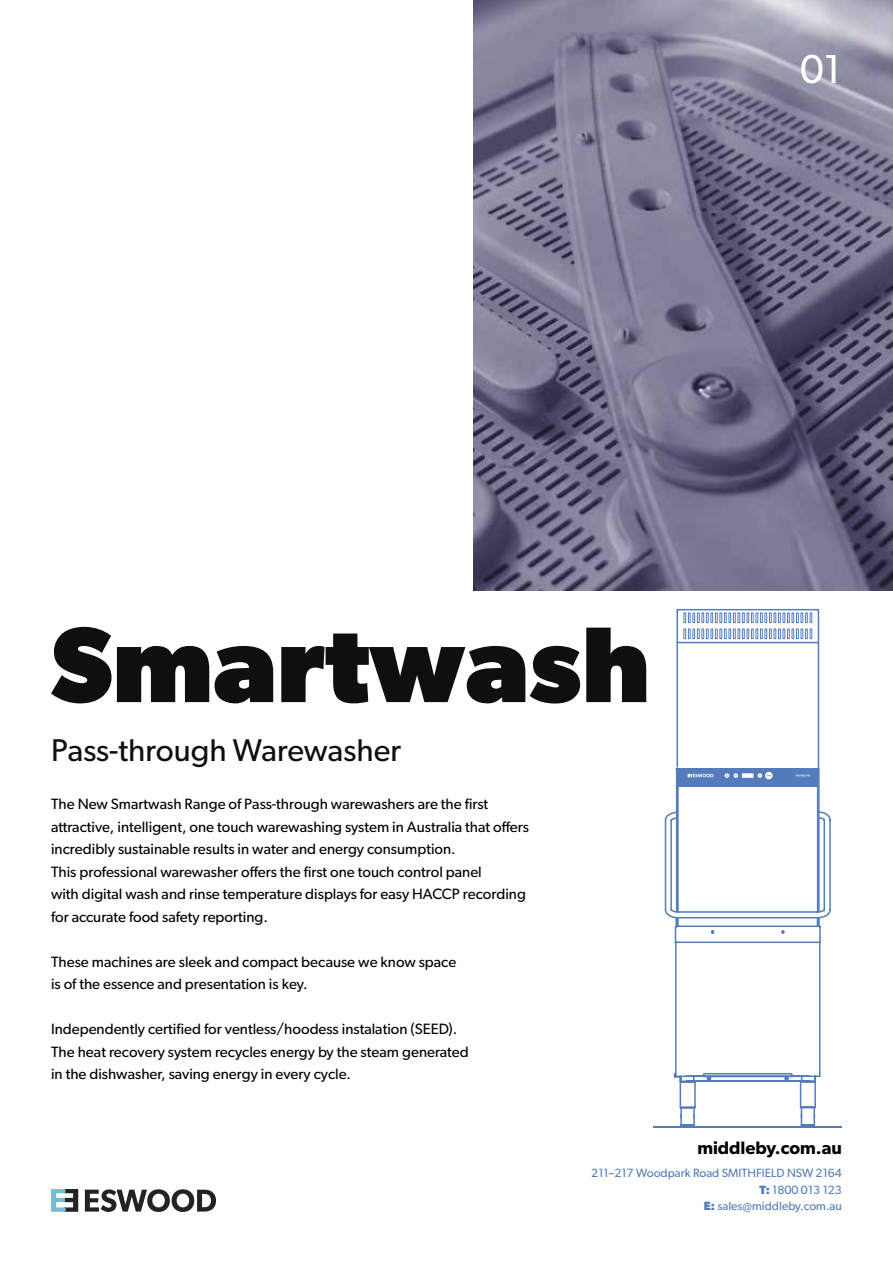
<style>
.page{position:relative;width:893px;height:1263px;background:#fff}
.page>*{position:absolute;margin:0;border:0;box-sizing:border-box;transform-origin:0 0}
.t1{font:700 108px "Gibson";color:#0f0f0f}
.t2{font:40.5px "Gibson";color:#fff}
.t3{font:31.5px "Gibson";color:#0f0f0f}
.t4{font:600 18px "Gibson";color:#000}
.t5{font:15px/22.5px "Gibson";color:#000}
.t6{font:12px/16.5px "Gibson";color:#547cbb;text-align:right}
.s1{font-weight:700}
</style>
<div class="page">
<img style="left:473px;top:0;width:420px;height:591px">
<hr style="left:654px;top:1127px;width:188px;height:1px;background:#547cbb">
<svg style="left:664px;top:608px;width:162px;height:519px"></svg>
<svg style="left:85px;top:1189px;width:131px;height:23px"></svg>
<svg style="left:51px;top:1189px;width:27px;height:23px"></svg>
<h2 class="t2" style="left:800px;top:45px;width:43px">01</h2>
<h1 class="t1" style="left:51px;top:601px;width:600px">Smartwash</h1>
<h3 class="t3" style="left:51px;top:731px;width:351px">Pass-through Warewasher</h3>
<p class="t5" style="left:51px;top:792px;width:479px">The New Smartwash Range of Pass-through warewashers are the first attractive, intelligent, one touch warewashing system in Australia that offers incredibly sustainable results in water and energy consumption.<br>This professional warewasher offers the first one touch control panel<br>with digital wash and rinse temperature displays for easy HACCP recording for accurate food safety reporting.</p>
<p class="t5" style="left:51px;top:950px;width:407px">These machines are sleek and compact because we know space is of the essence and presentation is key.</p>
<p class="t5" style="left:51px;top:1017px;width:419px">Independently certified for ventless/hoodess instalation (SEED).<br>The heat recovery system recycles energy by the steam generated in the dishwasher, saving energy in every cycle.</p>
<p class="t4" style="left:697px;top:1137px;width:146px">middleby.com.au</p>
<p class="t6" style="left:591px;top:1165px;width:252px">211–217 Woodpark Road SMITHFIELD NSW 2164<br><span class="s1">T:</span> 1800 013 123<br><span class="s1">E:</span> sales@middleby.com.au</p>
</div>
